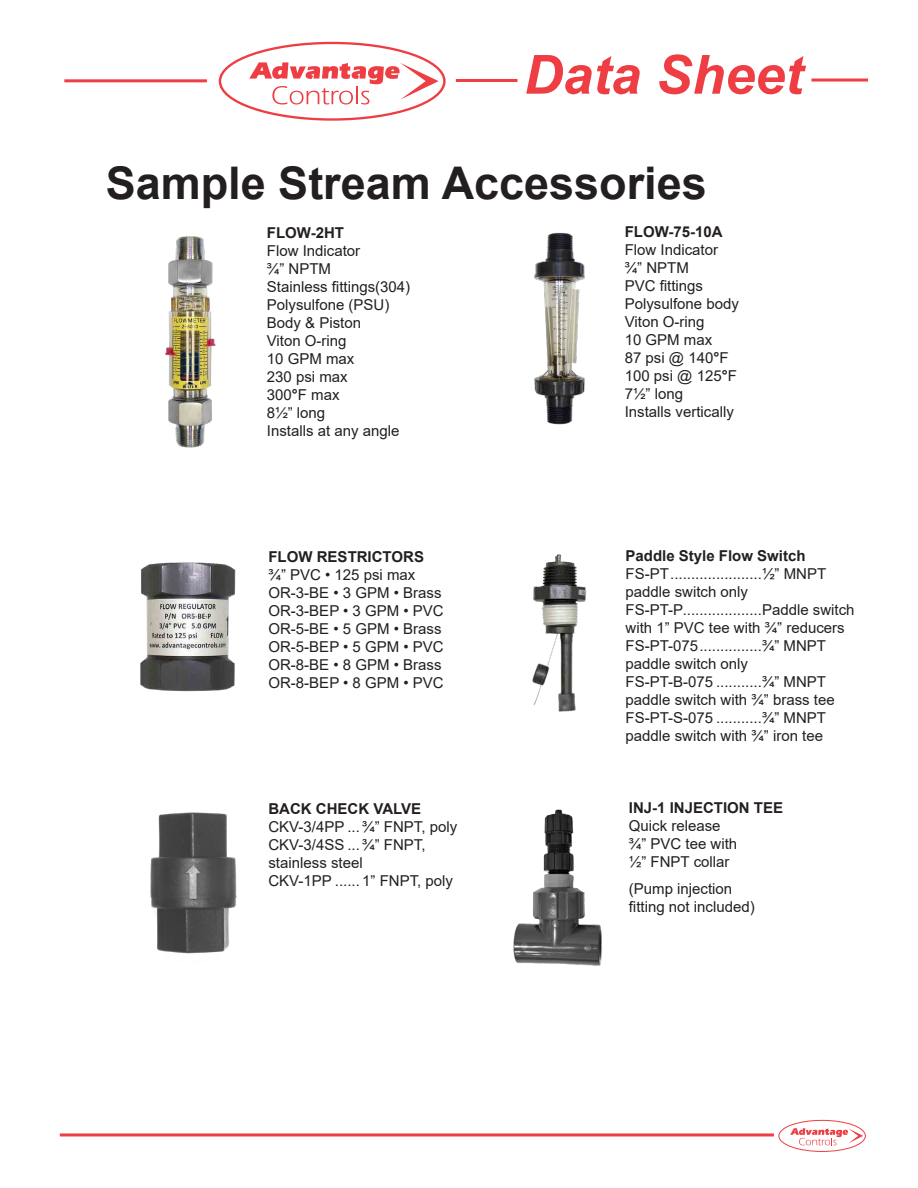
<style>
.page{position:relative;width:918px;height:1188px;background:#fff}
.page>*{position:absolute;margin:0;border:0;box-sizing:border-box;transform-origin:0 0}
.t1{font:italic 700 54px "Arial";color:#ee3d43}
.t2{font:700 45px "Arial";color:#231f20}
.t3{font:15px/18px "Arial";color:#231f20}
.t4{font:700 15px "Arial";color:#231f20}
.s1{font-weight:700}
</style>
<div class="page">
<hr style="left:60px;top:1133px;width:714px;height:3px;background:#ee3d43">
<hr style="left:456px;top:79px;width:61px;height:3px;background:#ee3d43">
<hr style="left:811px;top:79px;width:57px;height:3px;background:#ee3d43">
<hr style="left:64px;top:79px;width:143px;height:3px;background:#ee3d43">
<div style="left:219px;top:42px;width:227px;height:79px;border:2px solid #ee3d43;border-radius:50%"></div>
<svg style="left:249px;top:62px;width:190px;height:43px"></svg>
<div style="left:778px;top:1120px;width:88px;height:32px;border:1px solid #ee3d43;border-radius:50%"></div>
<svg style="left:790px;top:1128px;width:73px;height:17px"></svg>
<img style="left:513px;top:809px;width:89px;height:157px">
<img style="left:532px;top:554px;width:54px;height:158px">
<img style="left:534px;top:232px;width:51px;height:193px">
<img style="left:165px;top:236px;width:51px;height:212px">
<img style="left:140px;top:562px;width:96px;height:130px">
<img style="left:150px;top:812px;width:87px;height:142px">
<p class="t1" style="left:524px;top:39px;width:281px">Data Sheet</p>
<p class="t2" style="left:106px;top:152px;width:603px">Sample Stream Accessories</p>
<p class="t4" style="left:267px;top:223px;width:79px">FLOW-2HT</p>
<p class="t3" style="left:267px;top:242px;width:95px">Flow Indicator</p>
<p class="t3" style="left:267px;top:260px;width:66px">¾” NPTM</p>
<p class="t3" style="left:267px;top:278px;width:145px">Stainless fittings(304)</p>
<p class="t3" style="left:267px;top:296px;width:124px">Polysulfone (PSU)</p>
<p class="t3" style="left:267px;top:314px;width:96px">Body &amp; Piston</p>
<p class="t3" style="left:267px;top:332px;width:81px">Viton O-ring</p>
<p class="t3" style="left:267px;top:350px;width:89px">10 GPM max</p>
<p class="t3" style="left:267px;top:368px;width:82px">230 psi max</p>
<p class="t3" style="left:267px;top:386px;width:74px">300<span class="s1">°</span>F max</p>
<p class="t3" style="left:267px;top:404px;width:60px">81/2” long</p>
<p class="t3" style="left:267px;top:422px;width:134px">Installs at any angle</p>
<p class="t4" style="left:268px;top:547px;width:157px">FLOW RESTRICTORS</p>
<p class="t3" style="left:268px;top:566px;width:148px">¾” PVC • 125 psi max</p>
<p class="t3" style="left:268px;top:584px;width:175px">OR-3-BE • 3 GPM • Brass</p>
<p class="t3" style="left:268px;top:602px;width:177px">OR-3-BEP • 3 GPM • PVC</p>
<p class="t3" style="left:268px;top:620px;width:175px">OR-5-BE • 5 GPM • Brass</p>
<p class="t3" style="left:268px;top:638px;width:177px">OR-5-BEP • 5 GPM • PVC</p>
<p class="t3" style="left:268px;top:656px;width:175px">OR-8-BE • 8 GPM • Brass</p>
<p class="t3" style="left:268px;top:674px;width:177px">OR-8-BEP • 8 GPM • PVC</p>
<p class="t4" style="left:268px;top:799px;width:154px">BACK CHECK VALVE</p>
<p class="t3" style="left:268px;top:818px;width:190px">CKV-3/4PP ...3/4” FNPT, poly</p>
<p class="t3" style="left:268px;top:836px;width:159px">CKV-3/4SS ...3/4” FNPT, stainless steel</p>
<p class="t3" style="left:268px;top:872px;width:186px">CKV-1PP ...... 1” FNPT, poly</p>
<p class="t4" style="left:625px;top:222px;width:100px">FLOW-75-10A</p>
<p class="t3" style="left:625px;top:241px;width:95px">Flow Indicator</p>
<p class="t3" style="left:625px;top:259px;width:66px">¾” NPTM</p>
<p class="t3" style="left:625px;top:277px;width:80px">PVC fittings</p>
<p class="t3" style="left:625px;top:295px;width:116px">Polysulfone body</p>
<p class="t3" style="left:625px;top:313px;width:81px">Viton O-ring</p>
<p class="t3" style="left:625px;top:331px;width:89px">10 GPM max</p>
<p class="t3" style="left:625px;top:349px;width:105px">87 psi @ 140<span class="s1">°</span>F</p>
<p class="t3" style="left:625px;top:367px;width:114px">100 psi @ 125<span class="s1">°</span>F</p>
<p class="t3" style="left:625px;top:385px;width:60px">71/2” long</p>
<p class="t3" style="left:625px;top:403px;width:111px">Installs vertically</p>
<p class="t4" style="left:626px;top:546px;width:182px">Paddle Style Flow Switch</p>
<p class="t3" style="left:626px;top:565px;width:202px">FS-PT......................½” MNPT paddle switch only</p>
<p class="t3" style="left:626px;top:601px;width:230px">FS-PT-P...................Paddle switch with 1” PVC tee with 3/4” reducers</p>
<p class="t3" style="left:626px;top:637px;width:202px">FS-PT-075...............3/4” MNPT paddle switch only</p>
<p class="t3" style="left:626px;top:673px;width:211px">FS-PT-B-075 ...........3/4” MNPT paddle switch with 3/4” brass tee</p>
<p class="t3" style="left:626px;top:709px;width:202px">FS-PT-S-075 ...........3/4” MNPT paddle switch with 3/4” iron tee</p>
<p class="t4" style="left:629px;top:798px;width:156px">INJ-1 INJECTION TEE</p>
<p class="t3" style="left:629px;top:817px;width:93px">Quick release</p>
<p class="t3" style="left:629px;top:835px;width:110px">¾” PVC tee with</p>
<p class="t3" style="left:629px;top:853px;width:102px">½” FNPT collar</p>
<p class="t3" style="left:629px;top:880px;width:105px">(Pump injection</p>
<p class="t3" style="left:629px;top:898px;width:127px">fitting not included)</p>
</div>
